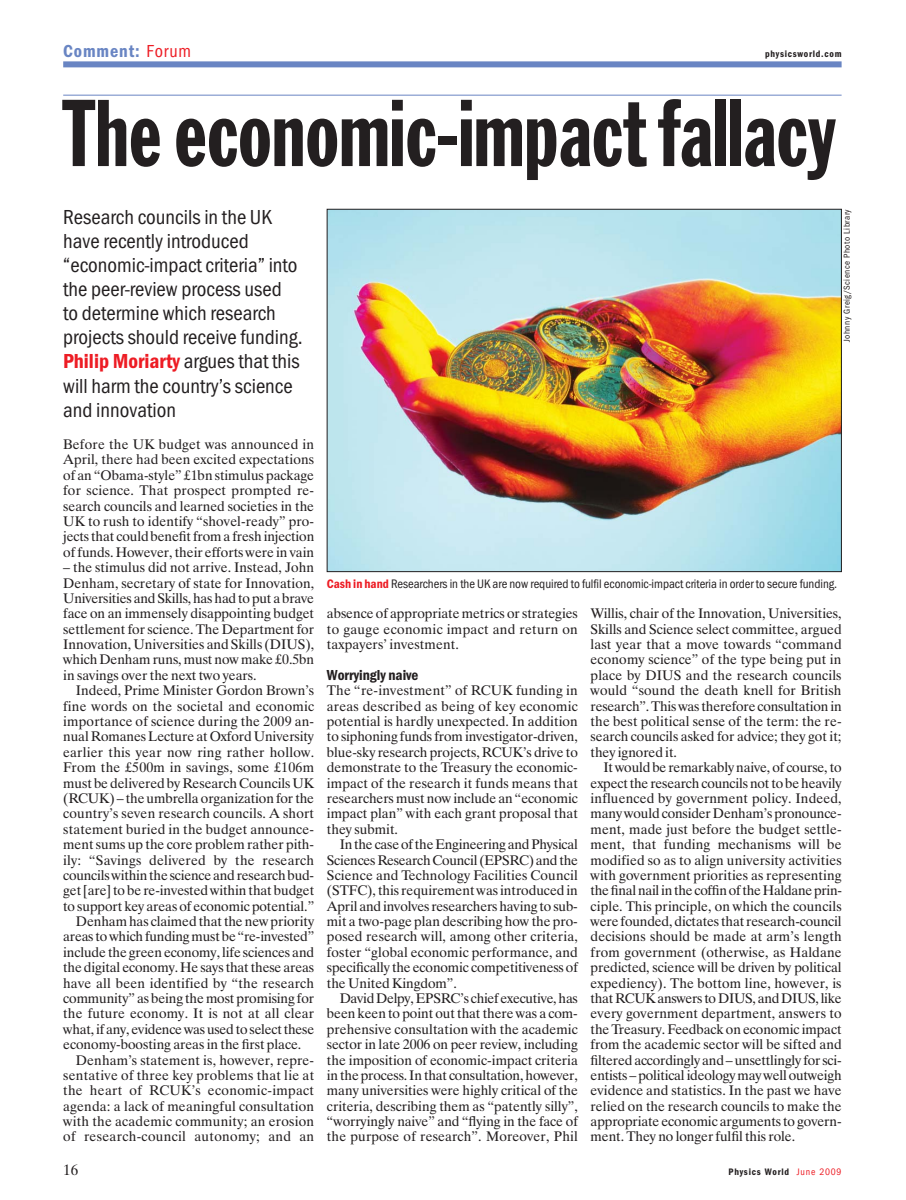
<style>
.page{position:relative;width:906px;height:1200px;background:#fff}
.page>*{position:absolute;margin:0;border:0;box-sizing:border-box;transform-origin:0 0}
.t1{font:93px "Franklin Gothic Extra Cond";color:#231f20}
.t2{font:21px/24px "Franklin Got Cd Io P";color:#231f20}
.t3{font:600 18px "Franklin Got Cd Io P";letter-spacing:.05em;color:#6985c3}
.t4{font:600 15px "Franklin Got Cd Io P";color:#231f20}
.t5{font:15px "Dutch 801 BT";color:#231f20}
.t6{font:13.8px/15.3px "Dutch 801 BT";color:#231f20;text-align:justify}
.t7{font:13.8px "Dutch 801 BT";letter-spacing:.02em;color:#231f20}
.t8{font:13.8px "Dutch 801 BT";letter-spacing:.025em;color:#231f20}
.t9{font:12.75px "Franklin Got Cd Io P";letter-spacing:-.005em;color:#231f20}
.t10{font:600 9.75px "Franklin Got Cd Io P";letter-spacing:.075em;color:#231f20}
.t11{font:9px "Franklin Got Cd Io P";letter-spacing:.05em;color:#231f20}
.s1{font-weight:400;color:#ed1c24}
.s2{font-weight:600;color:#ed1c24}
</style>
<div class="page">
<img style="left:329px;top:211px;width:510px;height:358px">
<hr style="left:63px;top:95px;width:778px;height:1px;background:#6985c3">
<div style="left:63px;top:61px;width:778px;height:6px;background:#6985c3"></div>
<h3 class="t3" style="left:63px;top:44px;width:129px">Comment: <span class="s1">Forum</span></h3>
<p class="t10" style="left:765px;top:50px;width:78px">physicsworld.com</p>
<h1 class="t1" style="left:63px;top:100px;width:774px">The economic-impact fallacy</h1>
<p class="t2" style="left:63px;top:207px;width:241px">Research councils in the UK have recently introduced “economic-impact criteria” into the peer-review process used<br>to determine which research projects should receive funding.<br><span class="s2">Philip Moriarty</span> argues that this will harm the country’s science and innovation</p>
<p class="t6" style="left:63px;top:438px;width:252px">Before the UK budget was announced in April, there had been excited expectations of an “Obama-style” £1bn stimulus package for science. That prospect prompted re&shy;search councils and learned societies in the UK to rush to identify “shovel-ready” pro&shy;jects that could benefit from a fresh injection of funds. However, their efforts were in vain</p>
<p class="t6" style="left:63px;top:561px;width:252px">– the stimulus did not arrive. Instead, John Denham, secretary of state for Innovation, Universities and Skills, has had to put a brave face on an immensely disappointing budget settlement for science. The Department for Innovation, Universities and Skills (DIUS), which Denham runs, must now make £0.5bn in savings over the next two years.</p>
<p class="t6" style="left:76px;top:684px;width:240px">Indeed, Prime Minister Gordon Brown’s</p>
<p class="t6" style="left:63px;top:699px;width:252px">fine words on the societal and economic</p>
<p class="t6" style="left:63px;top:714px;width:252px">importance of science during the 2009 an-</p>
<p class="t6" style="left:63px;top:730px;width:252px">nual Romanes Lecture at Oxford University</p>
<p class="t6" style="left:63px;top:745px;width:252px">earlier this year now ring rather hollow.</p>
<p class="t6" style="left:63px;top:761px;width:252px">From the £500m in savings, some £106m</p>
<p class="t6" style="left:63px;top:776px;width:252px">must be delivered by Research Councils UK</p>
<p class="t6" style="left:63px;top:791px;width:252px">(RCUK) – the umbrella organization for the</p>
<p class="t6" style="left:63px;top:807px;width:252px">country’s seven research councils. A short</p>
<p class="t6" style="left:63px;top:822px;width:252px">statement buried in the budget announce-</p>
<p class="t6" style="left:63px;top:837px;width:252px">ment sums up the core problem rather pith-</p>
<p class="t6" style="left:63px;top:853px;width:252px">ily: “Savings delivered by the research</p>
<p class="t6" style="left:63px;top:868px;width:252px">councils within the science and research bud-</p>
<p class="t6" style="left:63px;top:884px;width:252px">get [are] to be re-invested within that budget</p>
<p class="t6" style="left:63px;top:899px;width:252px">to support key areas of economic potential.”</p>
<p class="t6" style="left:76px;top:914px;width:240px">Denham has claimed that the new priority</p>
<p class="t6" style="left:63px;top:930px;width:252px">areas to which funding must be “re-invested”</p>
<p class="t6" style="left:63px;top:945px;width:252px">include the green economy, life sciences and</p>
<p class="t6" style="left:63px;top:960px;width:252px">the digital economy. He says that these areas</p>
<p class="t6" style="left:63px;top:976px;width:252px">have all been identified by “the research</p>
<p class="t6" style="left:63px;top:991px;width:252px">community” as being the most promising for</p>
<p class="t6" style="left:63px;top:1007px;width:252px">the future economy. It is not at all clear</p>
<p class="t6" style="left:63px;top:1022px;width:252px">what, if any, evidence was used to select these</p>
<p class="t6" style="left:63px;top:1037px;width:240px">economy-boosting areas in the first place.</p>
<p class="t6" style="left:76px;top:1053px;width:240px">Denham’s statement is, however, repre-</p>
<p class="t7" style="left:63px;top:1069px;width:252px">sentative of three key problems that lie at</p>
<p class="t7" style="left:63px;top:1084px;width:252px">the heart of RCUK’s economic-impact</p>
<p class="t6" style="left:63px;top:1099px;width:252px">agenda: a lack of meaningful consultation</p>
<p class="t6" style="left:63px;top:1114px;width:252px">with the academic community; an erosion</p>
<p class="t8" style="left:63px;top:1131px;width:252px">of research-council autonomy; and an</p>
<p class="t11" style="left:843px;top:342px;width:134px;rotate:-90deg">Johnny Greig/Science Photo Library</p>
<p class="t9" style="left:327px;top:578px;width:512px"><span class="s2">Cash in hand</span> Researchers in the UK are now required to fulfil economic-impact criteria in order to secure funding.</p>
<p class="t6" style="left:327px;top:607px;width:252px">absence of appropriate metrics or strategies to gauge economic impact and return on taxpayers’ investment.</p>
<p class="t4" style="left:327px;top:669px;width:93px">Worryingly naive</p>
<p class="t6" style="left:327px;top:684px;width:252px">The “re-investment” of RCUK funding in areas described as being of key economic potential is hardly unexpected. In addition to siphoning funds from investigator-driven, blue-sky research projects, RCUK’s drive to demonstrate to the Treasury the economic&shy;impact of the research it funds means that researchers must now include an “economic impact plan” with each grant proposal that they submit.</p>
<p class="t6" style="left:327px;top:837px;width:252px;text-indent:13px">In the case of the Engineering and Physical Sciences Research Council (EPSRC) and the Science and Technology Facilities Council (STFC), this requirement was introduced in April and involves researchers having to sub&shy;mit a two-page plan describing how the pro&shy;posed research will, among other criteria, foster “global economic performance, and specifically the economic competitiveness of the United Kingdom”.</p>
<p class="t6" style="left:327px;top:991px;width:252px;text-indent:13px">David Delpy, EPSRC’s chief executive, has been keen to point out that there was a com&shy;prehensive consultation with the academic sector in late 2006 on peer review, including the imposition of economic-impact criteria in the process. In that consultation, however, many universities were highly critical of the criteria, describing them as “patently silly”, “worryingly naive” and “flying in the face of the purpose of research”. Moreover, Phil</p>
<p class="t6" style="left:590px;top:607px;width:252px">Willis, chair of the Innovation, Universities, Skills and Science select committee, argued last year that a move towards “command economy science” of the type being put in place by DIUS and the research councils would “sound the death knell for British research”. This was therefore consultation in the best political sense of the term: the re&shy;search councils asked for advice; they got it; they ignored it.</p>
<p class="t6" style="left:590px;top:761px;width:253px;text-indent:13px">It would be remarkably naive, of course, to expect the research councils not to be heavily influenced by government policy. Indeed, many would consider Denham’s pronounce&shy;ment, made just before the budget settle&shy;ment, that funding mechanisms will be modified so as to align university activities with government priorities as representing the final nail in the coffin of the Haldane prin&shy;ciple. This principle, on which the councils were founded, dictates that research-council decisions should be made at arm’s length from government (otherwise, as Haldane predicted, science will be driven by political expediency). The bottom line, however, is that RCUK answers to DIUS, and DIUS, like every government department, answers to the Treasury. Feedback on economic impact from the academic sector will be sifted and filtered accordingly and – unsettlingly for sci&shy;entists – political ideology may well outweigh evidence and statistics. In the past we have relied on the research councils to make the appropriate economic arguments to govern&shy;ment. They no longer fulfil this role.</p>
<p class="t5" style="left:63px;top:1163px;width:16px">16</p>
<p class="t10" style="left:728px;top:1167px;width:114px">Physics World <span class="s1">June 2009</span></p>
</div>
